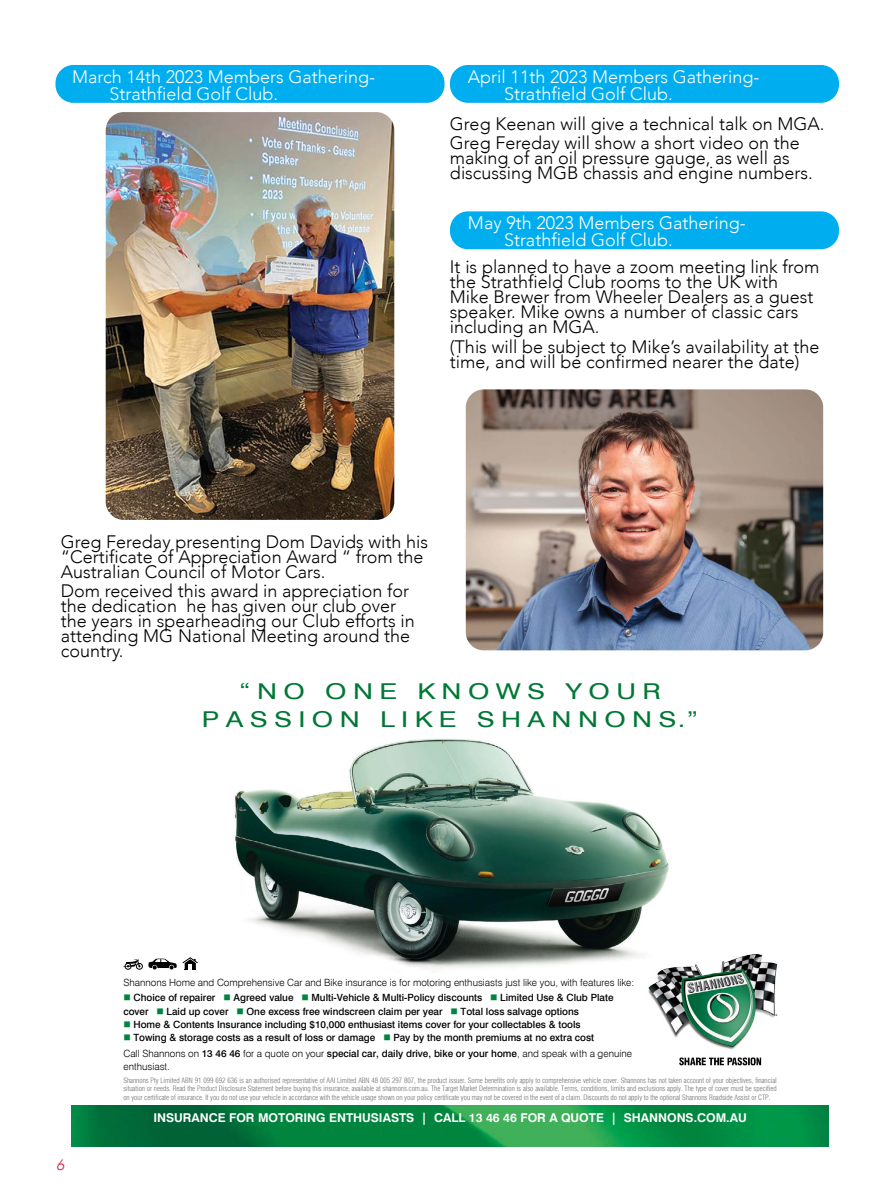
<style>
.page{position:relative;width:893px;height:1200px;background:#fff}
.page>*{position:absolute;margin:0;border:0;box-sizing:border-box;transform-origin:0 0}
.t1{font:21.9px/27.9px "Swiss 721 BT";letter-spacing:.23em;color:#007835;text-align:center;scale:1.27 1}
.t2{font:300 18px/15px "Avenir";color:#000}
.t3{font:300 18px/16.5px "Avenir";color:#fff}
.t4{font:italic 300 15px "Avenir";color:#cd1543}
.t5{font:700 12.15px "Swiss 721 BT";color:#fff}
.t6{font:500 9.9px/13.4px "Swiss 721 BT";color:#000}
.t7{font:300 9.9px "Swiss 721 BT";color:#000}
.t8{font:300 condensed 7.35px/8.6px "Swiss 721 BT";letter-spacing:-.005em;color:#6d6e71;text-align:justify}
.s1{color:#00853f}
.s2{font-weight:300}
</style>
<div class="page">
<div style="left:450px;top:65px;width:389px;height:38px;background:#00aeef;border-radius:18px"></div>
<img style="left:234px;top:738px;width:435px;height:231px">
<img style="left:72px;top:1105px;width:756px;height:41px">
<svg style="left:123px;top:957px;width:75px;height:13px"></svg>
<img style="left:643px;top:949px;width:135px;height:116px">
<img style="left:466px;top:389px;width:357px;height:261px">
<img style="left:106px;top:112px;width:288px;height:407px">
<div style="left:450px;top:211px;width:389px;height:38px;background:#00aeef;border-radius:18px"></div>
<div style="left:55px;top:65px;width:389px;height:38px;background:#00aeef;border-radius:18px"></div>
<p class="t3" style="left:109px;top:69px;width:267px;text-indent:-37px">March 14th 2023 Members Gathering-<br>Strathfield Golf Club.</p>
<p class="t3" style="left:504px;top:69px;width:257px;text-indent:-36px">April 11th 2023 Members Gathering-<br>Strathfield Golf Club.</p>
<p class="t2" style="left:450px;top:114px;width:376px;line-height:19.2px">Greg Keenan will give a technical talk on MGA.<br>Greg Fereday will show a short video on the</p>
<p class="t2" style="left:450px;top:151px;width:364px">making of an oil pressure gauge, as well as discussing MGB chassis and engine numbers.</p>
<p class="t3" style="left:504px;top:215px;width:243px;text-indent:-36px">May 9th 2023 Members Gathering-<br>Strathfield Golf Club.</p>
<p class="t2" style="left:450px;top:259px;width:371px">It is planned to have a zoom meeting link from the Strathfield Club rooms to the UK with Mike Brewer from Wheeler Dealers as a guest speaker. Mike owns a number of classic cars including an MGA.</p>
<p class="t2" style="left:450px;top:339px;width:371px">(This will be subject to Mike’s availability at the time, and will be confirmed nearer the date)</p>
<p class="t2" style="left:61px;top:534px;width:369px">Greg Fereday presenting Dom Davids with his “Certificate of Appreciation Award “ from the<br>Australian Council of Motor Cars.</p>
<p class="t2" style="left:61px;top:583px;width:355px">Dom received this award in appreciation for the dedication he has given our club over the years in spearheading our Club efforts in attending MG National Meeting around the country.</p>
<p class="t1" style="left:202px;top:676px;width:392px">“NO ONE KNOWS YOUR<br>PASSION LIKE SHANNONS.”</p>
<p class="t7" style="left:123px;top:975px;width:512px">Shannons Home and Comprehensive Car and Bike insurance is for motoring enthusiasts just like you, with features like:</p>
<p class="t6" style="left:123px;top:990px;width:492px"><span class="s1">■</span> Choice of repairer <span class="s1">■</span> Agreed value <span class="s1">■</span> Multi-Vehicle &amp; Multi-Policy discounts <span class="s1">■</span> Limited Use &amp; Club Plate cover <span class="s1">■</span> Laid up cover <span class="s1">■</span> One excess free windscreen claim per year <span class="s1">■</span> Total loss salvage options</p>
<p class="t6" style="left:123px;top:1017px;width:459px"><span class="s1">■</span> Home &amp; Contents Insurance including $10,000 enthusiast items cover for your collectables &amp; tools</p>
<p class="t6" style="left:123px;top:1029px;width:510px;line-height:15.8px"><span class="s1">■</span> Towing &amp; storage costs as a result of loss or damage <span class="s1">■</span> Pay by the month premiums at no extra cost<br><span class="s2">Call Shannons on</span> 13 46 46 <span class="s2">for a quote on your</span> special car, daily drive, bike or your home<span class="s2">, and speak with a genuine</span></p>
<p class="t7" style="left:123px;top:1060px;width:48px">enthusiast.</p>
<p class="t8" style="left:123px;top:1075px;width:655px">Shannons Pty Limited ABN 91 099 692 636 is an authorised representative of AAI Limited ABN 48 005 297 807, the product issuer. Some benefits only apply to comprehensive vehicle cover. Shannons has not taken account of your objectives, financial situation or needs. Read the Product Disclosure Statement before buying this insurance, available at shannons.com.au. The Target Market Determination is also available. Terms, conditions, limits and exclusions apply. The type of cover must be specified on your certificate of insurance. If you do not use your vehicle in accordance with the vehicle usage shown on your policy certificate you may not be covered in the event of a claim. Discounts do not apply to the optional Shannons Roadside Assist or CTP.</p>
<p class="t4" style="left:57px;top:1155px;width:9px">6</p>
<p class="t5" style="left:153px;top:1110px;width:595px">INSURANCE FOR MOTORING ENTHUSIASTS | CALL 13 46 46 FOR A QUOTE | SHANNONS.COM.AU</p>
</div>
